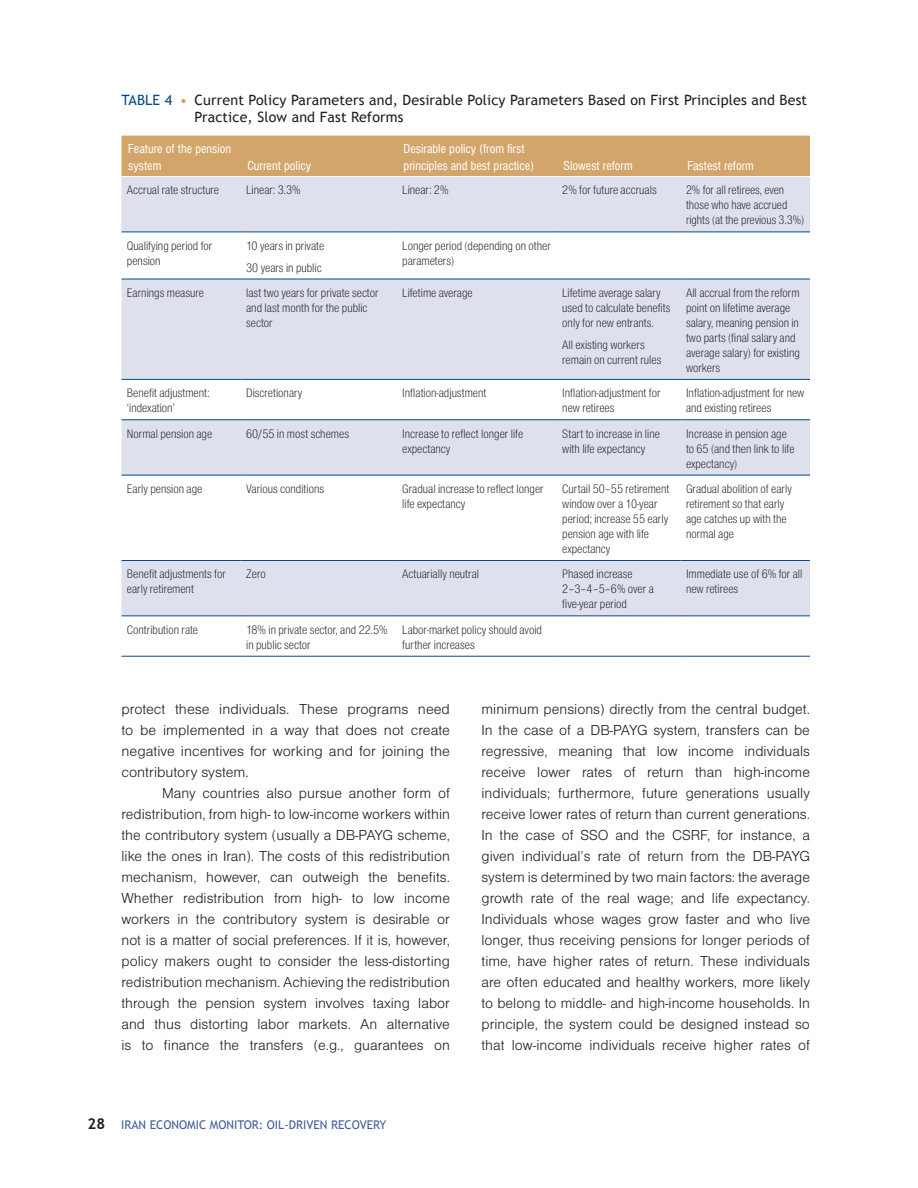
<style>
.page{position:relative;width:918px;height:1188px;background:#fff}
.page>*{position:absolute;margin:0;border:0;box-sizing:border-box;transform-origin:0 0}
.t1{font:300 15px/21px "Nimbus Sans D";color:#231f20}
.t2{font:14.25px/17.1px "Trebuchet MS";letter-spacing:.01em;color:#231f20}
.t3{font:condensed 13.5px/16.5px "Nimbus Sans D";color:#fff}
.t4{font:300 condensed 12.75px/15px "Nimbus Sans D";color:#231f20}
.t5{font:12px "Trebuchet MS";color:#415f99}
.s1{color:#084787}
.s2{color:#cf9d5d}
.s3{font-weight:700;font-size:15px;color:#231f20}
</style>
<div class="page">
<div style="left:122px;top:136px;width:688px;height:40px;background:#d3a56b"></div>
<svg style="left:122px;top:177px;width:688px;height:438px;fill:#dee1ed"></svg>
<hr style="left:122px;top:232px;width:119px;height:1px;background:#084787">
<hr style="left:241px;top:232px;width:156px;height:1px;background:#084787">
<hr style="left:397px;top:232px;width:160px;height:1px;background:#084787">
<hr style="left:557px;top:232px;width:124px;height:1px;background:#084787">
<hr style="left:681px;top:232px;width:129px;height:1px;background:#084787">
<hr style="left:122px;top:279px;width:119px;height:1px;background:#084787">
<hr style="left:241px;top:279px;width:156px;height:1px;background:#084787">
<hr style="left:397px;top:279px;width:160px;height:1px;background:#084787">
<hr style="left:557px;top:279px;width:124px;height:1px;background:#084787">
<hr style="left:681px;top:279px;width:129px;height:1px;background:#084787">
<hr style="left:122px;top:379px;width:119px;height:1px;background:#084787">
<hr style="left:241px;top:379px;width:156px;height:1px;background:#084787">
<hr style="left:397px;top:379px;width:160px;height:1px;background:#084787">
<hr style="left:557px;top:379px;width:124px;height:1px;background:#084787">
<hr style="left:681px;top:379px;width:129px;height:1px;background:#084787">
<hr style="left:122px;top:419px;width:119px;height:1px;background:#084787">
<hr style="left:241px;top:419px;width:156px;height:1px;background:#084787">
<hr style="left:397px;top:419px;width:160px;height:1px;background:#084787">
<hr style="left:557px;top:419px;width:124px;height:1px;background:#084787">
<hr style="left:681px;top:419px;width:129px;height:1px;background:#084787">
<hr style="left:122px;top:475px;width:119px;height:1px;background:#084787">
<hr style="left:241px;top:475px;width:156px;height:1px;background:#084787">
<hr style="left:397px;top:475px;width:160px;height:1px;background:#084787">
<hr style="left:557px;top:475px;width:124px;height:1px;background:#084787">
<hr style="left:681px;top:475px;width:129px;height:1px;background:#084787">
<hr style="left:122px;top:560px;width:119px;height:1px;background:#084787">
<hr style="left:241px;top:560px;width:156px;height:1px;background:#084787">
<hr style="left:397px;top:560px;width:160px;height:1px;background:#084787">
<hr style="left:557px;top:560px;width:124px;height:1px;background:#084787">
<hr style="left:681px;top:560px;width:129px;height:1px;background:#084787">
<hr style="left:122px;top:615px;width:119px;height:1px;background:#084787">
<hr style="left:241px;top:615px;width:156px;height:1px;background:#084787">
<hr style="left:397px;top:615px;width:160px;height:1px;background:#084787">
<hr style="left:557px;top:615px;width:124px;height:1px;background:#084787">
<hr style="left:681px;top:615px;width:129px;height:1px;background:#084787">
<hr style="left:122px;top:656px;width:119px;height:1px;background:#084787">
<hr style="left:241px;top:656px;width:156px;height:1px;background:#084787">
<hr style="left:397px;top:656px;width:160px;height:1px;background:#084787">
<hr style="left:557px;top:656px;width:124px;height:1px;background:#084787">
<hr style="left:681px;top:656px;width:129px;height:1px;background:#084787">
<p class="t2" style="left:195px;top:92px;width:614px;text-indent:-73px"><span class="s1">TABLE 4</span> <span class="s2">•</span> Current Policy Parameters and, Desirable Policy Parameters Based on First Principles and Best<br>Practice, Slow and Fast Reforms</p>
<p class="t3" style="left:128px;top:140px;width:104px">Feature of the pension system</p>
<p class="t3" style="left:404px;top:140px;width:132px">Desirable policy (from first principles and best practice)</p>
<p class="t3" style="left:247px;top:157px;width:65px">Current policy</p>
<p class="t3" style="left:564px;top:157px;width:71px">Slowest reform</p>
<p class="t3" style="left:687px;top:157px;width:68px">Fastest reform</p>
<p class="t4" style="left:127px;top:182px;width:94px">Accrual rate structure</p>
<p class="t4" style="left:246px;top:182px;width:56px">Linear: 3.3%</p>
<p class="t4" style="left:402px;top:182px;width:48px">Linear: 2%</p>
<p class="t4" style="left:562px;top:182px;width:96px">2% for future accruals</p>
<p class="t4" style="left:686px;top:182px;width:120px">2% for all retirees, even those who have accrued rights (at the previous 3.3%)</p>
<p class="t4" style="left:127px;top:238px;width:87px">Qualifying period for pension</p>
<p class="t4" style="left:246px;top:234px;width:80px;line-height:21.8px">10 years in private<br>30 years in public</p>
<p class="t4" style="left:402px;top:238px;width:150px">Longer period (depending on other parameters)</p>
<p class="t4" style="left:127px;top:285px;width:79px">Earnings measure</p>
<p class="t4" style="left:246px;top:285px;width:134px">last two years for private sector and last month for the public sector</p>
<p class="t4" style="left:402px;top:285px;width:72px">Lifetime average</p>
<p class="t4" style="left:562px;top:285px;width:110px">Lifetime average salary used to calculate benefits only for new entrants.</p>
<p class="t4" style="left:562px;top:337px;width:101px">All existing workers remain on current rules</p>
<p class="t4" style="left:686px;top:285px;width:115px">All accrual from the reform point on lifetime average salary, meaning pension in two parts (final salary and average salary) for existing workers</p>
<p class="t4" style="left:127px;top:385px;width:84px">Benefit adjustment: ‘indexation’</p>
<p class="t4" style="left:246px;top:385px;width:58px">Discretionary</p>
<p class="t4" style="left:402px;top:385px;width:86px">Inflation-adjustment</p>
<p class="t4" style="left:562px;top:385px;width:100px">Inflation-adjustment for new retirees</p>
<p class="t4" style="left:686px;top:385px;width:120px">Inflation-adjustment for new and existing retirees</p>
<p class="t4" style="left:127px;top:426px;width:87px">Normal pension age</p>
<p class="t4" style="left:246px;top:426px;width:104px">60/55 in most schemes</p>
<p class="t4" style="left:402px;top:426px;width:122px">Increase to reflect longer life expectancy</p>
<p class="t4" style="left:562px;top:426px;width:99px">Start to increase in line with life expectancy</p>
<p class="t4" style="left:686px;top:426px;width:110px">Increase in pension age to 65 (and then link to life expectancy)</p>
<p class="t4" style="left:127px;top:481px;width:77px">Early pension age</p>
<p class="t4" style="left:246px;top:481px;width:80px">Various conditions</p>
<p class="t4" style="left:402px;top:481px;width:143px">Gradual increase to reflect longer life expectancy</p>
<p class="t4" style="left:562px;top:481px;width:109px">Curtail 50–55 retirement window over a 10-year period; increase 55 early pension age with life expectancy</p>
<p class="t4" style="left:686px;top:481px;width:107px">Gradual abolition of early retirement so that early age catches up with the normal age</p>
<p class="t4" style="left:127px;top:566px;width:101px">Benefit adjustments for early retirement</p>
<p class="t4" style="left:246px;top:566px;width:21px">Zero</p>
<p class="t4" style="left:402px;top:566px;width:78px">Actuarially neutral</p>
<p class="t4" style="left:562px;top:566px;width:93px">Phased increase<br>2–3–4–5–6% over a five-year period</p>
<p class="t4" style="left:686px;top:566px;width:118px">Immediate use of 6% for all new retirees</p>
<p class="t4" style="left:127px;top:622px;width:73px">Contribution rate</p>
<p class="t4" style="left:246px;top:622px;width:143px">18% in private sector, and 22.5% in public sector</p>
<p class="t4" style="left:402px;top:622px;width:141px">Labor-market policy should avoid further increases</p>
<p class="t1" style="left:122px;top:698px;width:330px;text-align:justify">protect these individuals. These programs need to be implemented in a way that does not create negative incentives for working and for joining the contributory system.</p>
<p class="t1" style="left:122px;top:782px;width:330px;text-indent:40px">Many countries also pursue another form of redistribution, from high- to low-income workers within the contributory system (usually a DB-PAYG scheme, like the ones in Iran). The costs of this redistribution mechanism, however, can outweigh the benefits.<br>Whether redistribution from high- to low income workers in the contributory system is desirable or not is a matter of social preferences. If it is, however, policy makers ought to consider the less-distorting redistribution mechanism. Achieving the redistribution through the pension system involves taxing labor and thus distorting labor markets. An alternative is to finance the transfers (e.g., guarantees on</p>
<p class="t5" style="left:88px;top:1118px;width:300px"><span class="s3">28</span> IRAN ECONOMIC MONITOR: OIL-DRIVEN RECOVERY</p>
<p class="t1" style="left:482px;top:698px;width:330px">minimum pensions) directly from the central budget.<br>In the case of a DB-PAYG system, transfers can be regressive, meaning that low income individuals receive lower rates of return than high-income individuals; furthermore, future generations usually receive lower rates of return than current generations.<br>In the case of SSO and the CSRF, for instance, a given individual’s rate of return from the DB-PAYG system is determined by two main factors: the average growth rate of the real wage; and life expectancy.<br>Individuals whose wages grow faster and who live longer, thus receiving pensions for longer periods of time, have higher rates of return. These individuals are often educated and healthy workers, more likely to belong to middle- and high-income households. In principle, the system could be designed instead so that low-income individuals receive higher rates of</p>
</div>
